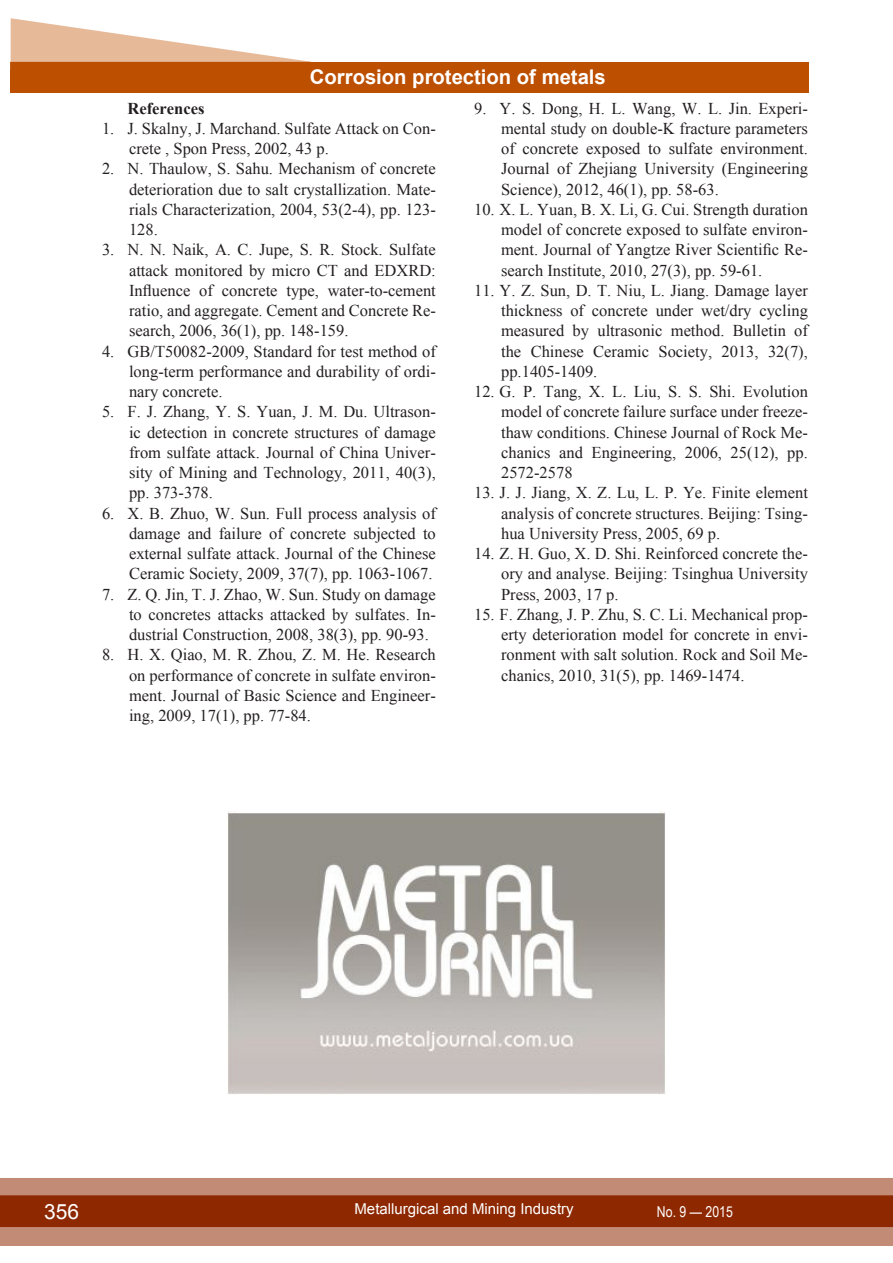
<style>
.page{position:relative;width:893px;height:1263px;background:#fff}
.page>*{position:absolute;margin:0;border:0;box-sizing:border-box;transform-origin:0 0}
.t1{font:21px "Arial";color:#fff}
.t2{font:700 20.25px "Arial";color:#fff}
.литература{font:16.5px/20.2px "Times New Roman";color:#231f20;text-align:justify}
.литература-2{font:700 16.5px "Times New Roman";color:#231f20}
.t3{font:15px "Arial";color:#fff}
.t4{font:15px "Arial Narrow";color:#fff}
</style>
<div class="page">
<div style="left:0;top:1178px;width:893px;height:68px;background:#c28b76"></div>
<div style="left:0;top:1195px;width:893px;height:32px;background:#8e2800;border:2px solid #8e2800"></div>
<div style="left:11px;top:62px;width:798px;height:30px;background:#bd4f00"></div>
<svg style="left:11px;top:18px;width:300px;height:44px"></svg>
<svg style="left:892px;top:1178px;width:1px;height:68px"></svg>
<img style="left:227px;top:811px;width:439px;height:283px">
<p class="t2" style="left:310px;top:63px;width:297px">Corrosion protection of metals</p>
<p class="литература-2" style="left:128px;top:97px;width:78px">References</p>
<p class="литература" style="left:129px;top:118px;width:308px;text-indent:-27px">1. J. Skalny, J. Marchand. Sulfate Attack on Con&shy;crete , Spon Press, 2002, 43 p.</p>
<p class="литература" style="left:129px;top:158px;width:308px;text-indent:-27px">2. N. Thaulow, S. Sahu. Mechanism of concrete deterioration due to salt crystallization. Mate&shy;rials Characterization, 2004, 53(2-4), pp. 123- 128.</p>
<p class="литература" style="left:129px;top:239px;width:308px;text-indent:-27px">3. N. N. Naik, A. C. Jupe, S. R. Stock. Sulfate attack monitored by micro CT and EDXRD:<br>Influence of concrete type, water-to-cement ratio, and aggregate. Cement and Concrete Re&shy;search, 2006, 36(1), pp. 148-159.</p>
<p class="литература" style="left:129px;top:341px;width:308px;text-indent:-27px">4. GB/T50082-2009, Standard for test method of long-term performance and durability of ordi&shy;nary concrete.</p>
<p class="литература" style="left:129px;top:401px;width:308px;text-indent:-27px">5. F. J. Zhang, Y. S. Yuan, J. M. Du. Ultrason&shy;ic detection in concrete structures of damage from sulfate attack. Journal of China Univer&shy;sity of Mining and Technology, 2011, 40(3), pp. 373-378.</p>
<p class="литература" style="left:129px;top:503px;width:308px;text-indent:-27px">6. X. B. Zhuo, W. Sun. Full process analysis of damage and failure of concrete subjected to external sulfate attack. Journal of the Chinese Ceramic Society, 2009, 37(7), pp. 1063-1067.</p>
<p class="литература" style="left:129px;top:584px;width:308px;text-indent:-27px">7. Z. Q. Jin, T. J. Zhao, W. Sun. Study on damage to concretes attacks attacked by sulfates. In&shy;dustrial Construction, 2008, 38(3), pp. 90-93.</p>
<p class="литература" style="left:129px;top:644px;width:308px;text-indent:-27px">8. H. X. Qiao, M. R. Zhou, Z. M. He. Research on performance of concrete in sulfate environ&shy;ment. Journal of Basic Science and Engineer&shy;ing, 2009, 17(1), pp. 77-84.</p>
<p class="литература" style="left:501px;top:98px;width:308px;text-indent:-27px">9. Y. S. Dong, H. L. Wang, W. L. Jin. Experi&shy;mental study on double-K fracture parameters of concrete exposed to sulfate environment.<br>Journal of Zhejiang University (Engineering Science), 2012, 46(1), pp. 58-63.</p>
<p class="литература" style="left:501px;top:199px;width:308px;text-indent:-27px">10. X. L. Yuan, B. X. Li, G. Cui. Strength duration model of concrete exposed to sulfate environ&shy;ment. Journal of Yangtze River Scientific Re&shy;search Institute, 2010, 27(3), pp. 59-61.</p>
<p class="литература" style="left:501px;top:280px;width:308px;text-indent:-27px">11. Y. Z. Sun, D. T. Niu, L. Jiang. Damage layer thickness of concrete under wet/dry cycling measured by ultrasonic method. Bulletin of the Chinese Ceramic Society, 2013, 32(7), pp.1405-1409.</p>
<p class="литература" style="left:501px;top:381px;width:308px;text-indent:-27px">12. G. P. Tang, X. L. Liu, S. S. Shi. Evolution model of concrete failure surface under freeze&shy;thaw conditions. Chinese Journal of Rock Me&shy;chanics and Engineering, 2006, 25(12), pp.<br>2572-2578</p>
<p class="литература" style="left:501px;top:482px;width:308px;text-indent:-27px">13. J. J. Jiang, X. Z. Lu, L. P. Ye. Finite element analysis of concrete structures. Beijing: Tsing&shy;hua University Press, 2005, 69 p.</p>
<p class="литература" style="left:501px;top:543px;width:308px;text-indent:-27px">14. Z. H. Guo, X. D. Shi. Reinforced concrete the&shy;ory and analyse. Beijing: Tsinghua University Press, 2003, 17 p.</p>
<p class="литература" style="left:501px;top:604px;width:308px;text-indent:-27px">15. F. Zhang, J. P. Zhu, S. C. Li. Mechanical prop&shy;erty deterioration model for concrete in envi&shy;ronment with salt solution. Rock and Soil Me&shy;chanics, 2010, 31(5), pp. 1469-1474.</p>
<p class="t1" style="left:44px;top:1197px;width:37px">356</p>
<p class="t3" style="left:354px;top:1199px;width:221px">Metallurgical and Mining Industry</p>
<p class="t4" style="left:657px;top:1201px;width:77px">No. 9 — 2015</p>
</div>
